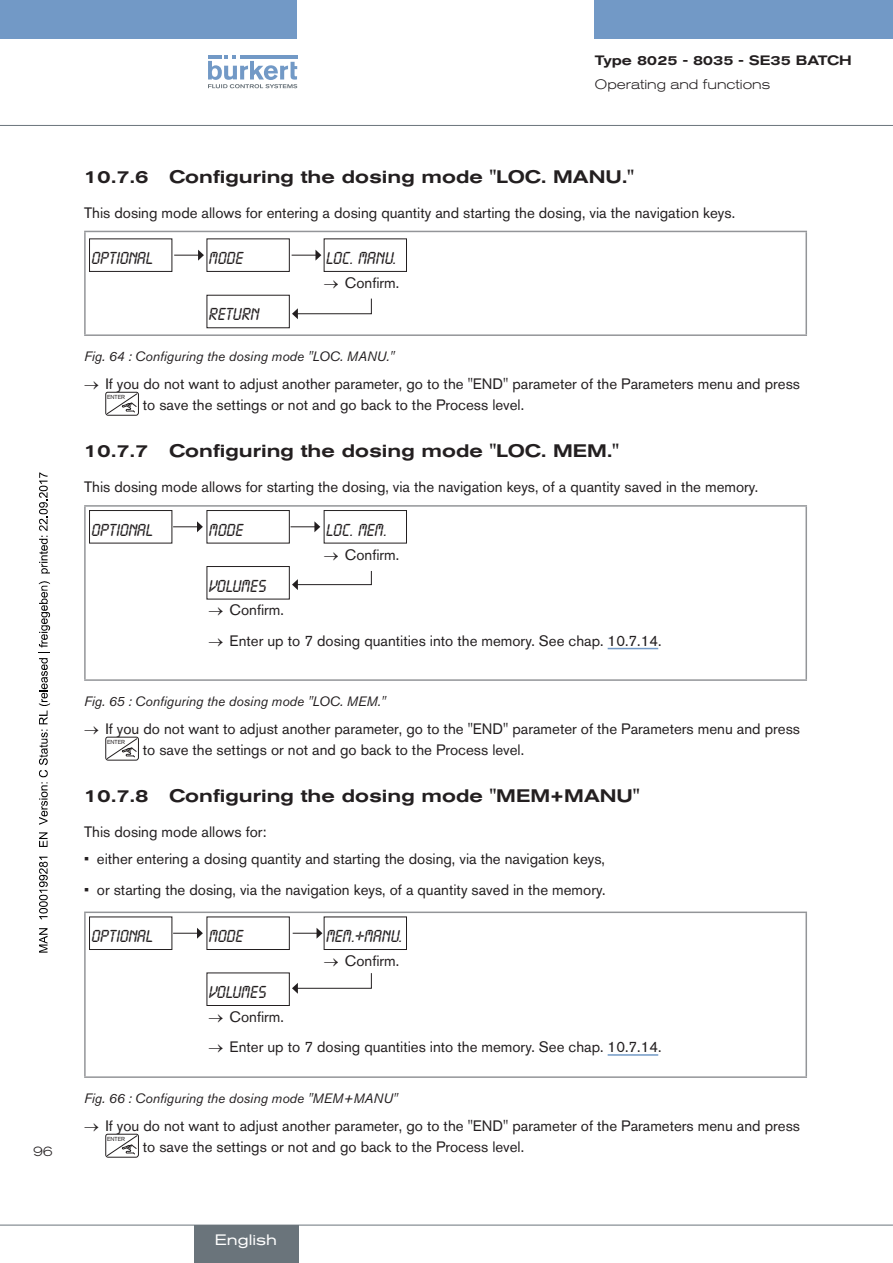
<style>
.page{position:relative;width:893px;height:1263px;background:#fff}
.page>*{position:absolute;margin:0;border:0;box-sizing:border-box;transform-origin:0 0}
.t1{font:500 expanded 18px "Akzidenz Grotesk BQ";color:#231f20}
.t2{font:18px "Lcd D";color:#231f20}
.t3{font:15px "Akzidenz Grotesk BQ";color:#231f20}
.t4{font:expanded 15px "Akzidenz Grotesk BQ";color:#fff}
.t5{font:italic 13.5px "Akzidenz Grotesk BQ";color:#231f20}
.t6{font:300 expanded 13.5px "Akzidenz Grotesk BQ";color:#231f20}
.t7{font:500 expanded 13.5px "Akzidenz Grotesk BQ";color:#231f20}
.t8{font:5.85px "Akzidenz Grotesk BQ";color:#231f20}
</style>
<div class="page">
<div style="left:0;top:0;width:297px;height:38px;background:#7299c6"></div>
<div style="left:595px;top:0;width:298px;height:38px;background:#7299c6"></div>
<svg style="left:208px;top:55px;width:89px;height:33px"></svg>
<hr style="left:0;top:125px;width:893px;height:1px;background:#6a747b">
<hr style="left:84px;top:231px;width:723px;height:1px;background:#939598">
<hr style="left:84px;top:232px;width:2px;height:102px;background:#939598">
<hr style="left:805px;top:232px;width:2px;height:102px;background:#939598">
<hr style="left:84px;top:334px;width:723px;height:2px;background:#939598">
<div style="left:89px;top:238px;width:83px;height:34px;border:1px solid #231f20"></div>
<div style="left:207px;top:238px;width:83px;height:34px;border:1px solid #231f20"></div>
<div style="left:324px;top:238px;width:83px;height:34px;border:1px solid #231f20"></div>
<svg style="left:174px;top:250px;width:30px;height:11px"></svg>
<svg style="left:292px;top:250px;width:29px;height:11px"></svg>
<svg style="left:292px;top:298px;width:80px;height:21px"></svg>
<div style="left:105px;top:392px;width:34px;height:24px;border:1px solid #231f20;border-radius:2px"></div>
<svg style="left:106px;top:393px;width:32px;height:22px"></svg>
<hr style="left:84px;top:505px;width:723px;height:2px;background:#939598">
<hr style="left:84px;top:507px;width:2px;height:172px;background:#939598">
<hr style="left:805px;top:507px;width:2px;height:172px;background:#939598">
<hr style="left:84px;top:679px;width:723px;height:2px;background:#939598">
<div style="left:89px;top:510px;width:83px;height:33px;border:1px solid #231f20"></div>
<div style="left:207px;top:510px;width:83px;height:33px;border:1px solid #231f20"></div>
<div style="left:324px;top:510px;width:83px;height:33px;border:1px solid #231f20"></div>
<svg style="left:173px;top:521px;width:30px;height:11px"></svg>
<svg style="left:291px;top:521px;width:29px;height:11px"></svg>
<div style="left:207px;top:566px;width:83px;height:33px;border:1px solid #231f20"></div>
<svg style="left:292px;top:571px;width:80px;height:19px"></svg>
<hr style="left:608px;top:648px;width:50px;height:1px;background:#7299c6">
<div style="left:105px;top:737px;width:34px;height:23px;border:1px solid #231f20;border-radius:2px"></div>
<svg style="left:106px;top:738px;width:32px;height:21px"></svg>
<hr style="left:84px;top:911px;width:723px;height:2px;background:#939598">
<hr style="left:84px;top:913px;width:2px;height:163px;background:#939598">
<hr style="left:805px;top:913px;width:2px;height:163px;background:#939598">
<hr style="left:84px;top:1076px;width:723px;height:2px;background:#939598">
<div style="left:89px;top:916px;width:83px;height:34px;border:1px solid #231f20"></div>
<div style="left:207px;top:916px;width:83px;height:34px;border:1px solid #231f20"></div>
<div style="left:324px;top:916px;width:83px;height:34px;border:1px solid #231f20"></div>
<svg style="left:173px;top:928px;width:30px;height:11px"></svg>
<svg style="left:293px;top:928px;width:29px;height:11px"></svg>
<div style="left:207px;top:972px;width:83px;height:34px;border:1px solid #231f20"></div>
<svg style="left:292px;top:973px;width:80px;height:21px"></svg>
<hr style="left:608px;top:1054px;width:50px;height:2px;background:#7299c6">
<div style="left:105px;top:1134px;width:34px;height:23px;border:1px solid #231f20;border-radius:2px"></div>
<svg style="left:106px;top:1135px;width:32px;height:21px"></svg>
<hr style="left:0;top:1225px;width:893px;height:1px;background:#6a747b">
<div style="left:194px;top:1225px;width:104px;height:38px;background:#6a747b"></div>
<svg style="left:39px;top:928px;width:9px;height:25px"></svg>
<svg style="left:39px;top:857px;width:9px;height:62px"></svg>
<svg style="left:39px;top:832px;width:9px;height:15px"></svg>
<svg style="left:39px;top:581px;width:11px;height:244px"></svg>
<svg style="left:39px;top:472px;width:11px;height:101px"></svg>
<p class="t6" style="left:33px;top:1143px;width:21px">96</p>
<p class="t7" style="left:595px;top:53px;width:258px">Type 8025 - 8035 - SE35 BATCH</p>
<p class="t6" style="left:595px;top:77px;width:177px">Operating and functions</p>
<p class="t1" style="left:84px;top:166px;width:551px">10.7.6 Configuring the dosing mode "LOC. MANU ."</p>
<p class="t3" style="left:84px;top:204px;width:652px">This dosing mode allows for entering a dosing quantity and starting the dosing, via the navigation keys.</p>
<p class="t2" style="left:91px;top:249px;width:63px">OPTIONAL</p>
<p class="t2" style="left:208px;top:249px;width:36px">MODE</p>
<p class="t2" style="left:325px;top:249px;width:72px">LOC. MANU.</p>
<p class="t3" style="left:324px;top:274px;width:77px">→ Confirm.</p>
<p class="t2" style="left:208px;top:305px;width:34px">RE TURN</p>
<p class="t5" style="left:84px;top:348px;width:312px">Fig. 64 : Configuring the dosing mode "LOC. MANU."</p>
<p class="t3" style="left:84px;top:375px;width:717px">→ If you do not want to adjust another parameter, go to the "END" parameter of the Parameters menu and press</p>
<p class="t8" style="left:107px;top:393px;width:20px">ENTER</p>
<p class="t3" style="left:143px;top:396px;width:383px">to save the settings or not and go back to the Process level.</p>
<p class="t1" style="left:84px;top:441px;width:536px">10.7.7 Configuring the dosing mode "LOC. M EM ."</p>
<p class="t3" style="left:84px;top:478px;width:676px">This dosing mode allows for starting the dosing, via the navigation keys, of a quantity saved in the memory.</p>
<p class="t2" style="left:91px;top:521px;width:63px">OPTIONAL</p>
<p class="t2" style="left:208px;top:521px;width:36px">MODE</p>
<p class="t2" style="left:325px;top:521px;width:63px">LOC. MEM.</p>
<p class="t3" style="left:324px;top:546px;width:77px">→ Confirm.</p>
<p class="t2" style="left:208px;top:577px;width:59px">VOLUMES</p>
<p class="t3" style="left:208px;top:601px;width:77px">→ Confirm.</p>
<p class="t3" style="left:208px;top:632px;width:455px">→ Enter up to 7 dosing quantities into the memory. See chap. 10.7.14.</p>
<p class="t5" style="left:84px;top:693px;width:303px">Fig. 65 : Configuring the dosing mode "LOC. MEM."</p>
<p class="t3" style="left:84px;top:720px;width:717px">→ If you do not want to adjust another parameter, go to the "END" parameter of the Parameters menu and press</p>
<p class="t8" style="left:107px;top:738px;width:20px">ENTER</p>
<p class="t3" style="left:143px;top:741px;width:383px">to save the settings or not and go back to the Process level.</p>
<p class="t1" style="left:84px;top:785px;width:557px">10.7.8 Configuring the dosing mode "M EM +MANU"</p>
<p class="t3" style="left:84px;top:823px;width:184px">This dosing mode allows for:</p>
<p class="t3" style="left:84px;top:850px;width:522px">• either entering a dosing quantity and starting the dosing, via the navigation keys,</p>
<p class="t3" style="left:84px;top:880px;width:523px">• or starting the dosing, via the navigation keys, of a quantity saved in the memory.</p>
<p class="t2" style="left:91px;top:927px;width:63px">OPTIONAL</p>
<p class="t2" style="left:208px;top:927px;width:36px">MODE</p>
<p class="t2" style="left:325px;top:927px;width:78px">MEM.+MANU.</p>
<p class="t3" style="left:324px;top:952px;width:77px">→ Confirm.</p>
<p class="t2" style="left:208px;top:983px;width:59px">VOLUMES</p>
<p class="t3" style="left:208px;top:1007px;width:77px">→ Confirm.</p>
<p class="t3" style="left:208px;top:1038px;width:455px">→ Enter up to 7 dosing quantities into the memory. See chap. 10.7.14.</p>
<p class="t5" style="left:84px;top:1090px;width:315px">Fig. 66 : Configuring the dosing mode "MEM+MANU"</p>
<p class="t3" style="left:84px;top:1117px;width:717px">→ If you do not want to adjust another parameter, go to the "END" parameter of the Parameters menu and press</p>
<p class="t8" style="left:107px;top:1135px;width:20px">ENTER</p>
<p class="t3" style="left:143px;top:1138px;width:383px">to save the settings or not and go back to the Process level.</p>
<p class="t4" style="left:215px;top:1231px;width:64px">English</p>
</div>
